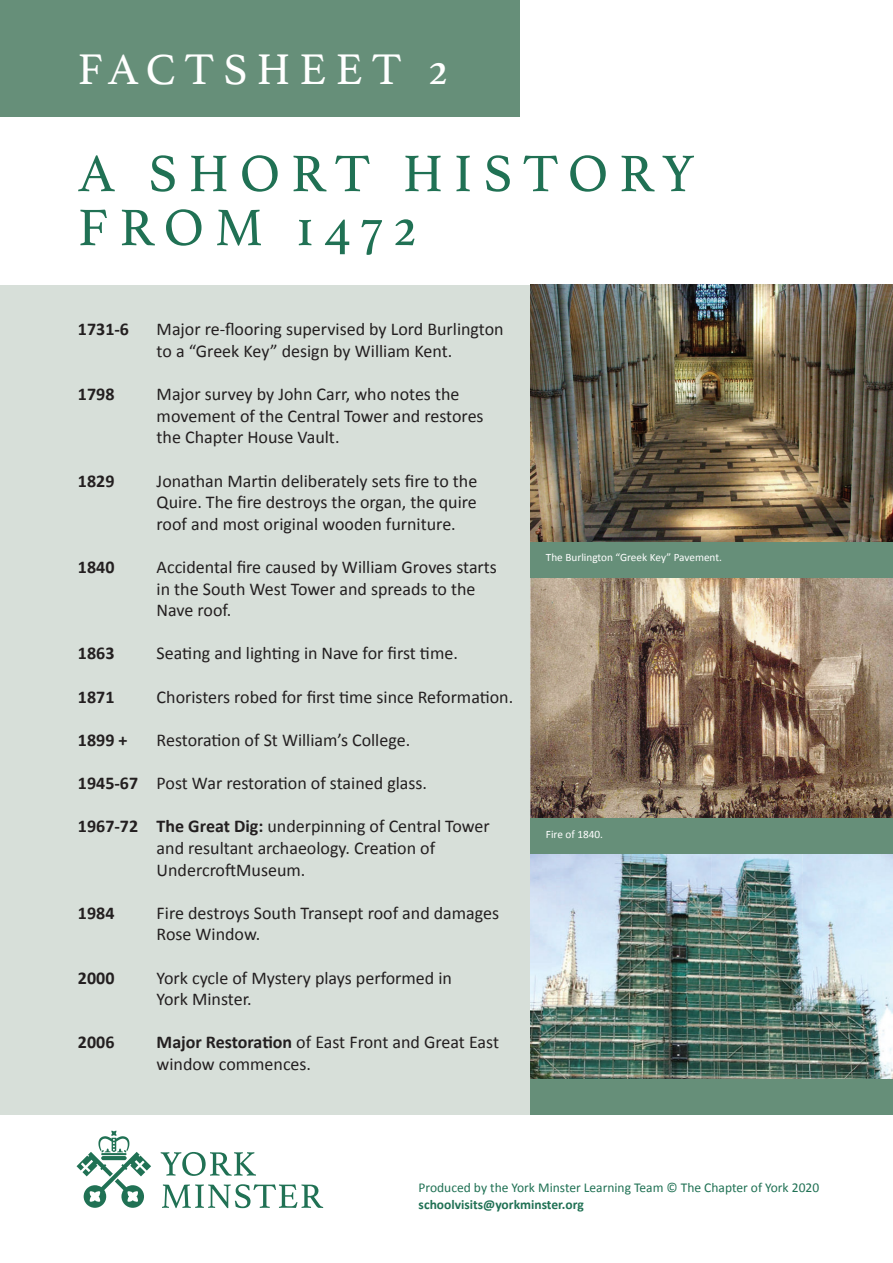
<style>
.page{position:relative;width:893px;height:1263px;background:#fff}
.page>*{position:absolute;margin:0;border:0;box-sizing:border-box;transform-origin:0 0}
.t1{font:54px/54px "Athelas";letter-spacing:.2em;color:#207154}
.t2{font:45px "Athelas";letter-spacing:.2em;color:#fff}
.t3{font:18px/21.6px "Calibri";color:#231f20}
.t4{font:700 18px "Calibri";color:#231f20}
.t5{font:13.5px "Calibri";color:#207154}
.t6{font:700 13.5px "Calibri";color:#207154}
.t7{font:11.25px "Calibri";color:#fff}
.s1{font-weight:700}
</style>
<div class="page">
<div style="left:0;top:285px;width:530px;height:829px;background:#d7dfd9"></div>
<div style="left:0;top:0;width:519px;height:116px;background:#668f79"></div>
<svg style="left:161px;top:1152px;width:95px;height:24px"></svg>
<svg style="left:162px;top:1184px;width:161px;height:24px"></svg>
<svg style="left:77px;top:1131px;width:74px;height:77px"></svg>
<img style="left:530px;top:577px;width:363px;height:241px">
<img style="left:530px;top:285px;width:363px;height:257px">
<img style="left:530px;top:853px;width:362px;height:226px">
<div style="left:530px;top:542px;width:363px;height:35px;background:#668f79"></div>
<div style="left:530px;top:818px;width:363px;height:35px;background:#668f79"></div>
<div style="left:530px;top:1079px;width:363px;height:35px;background:#668f79"></div>
<p class="t2" style="left:78px;top:33px;width:372px">FACTSHEET 2</p>
<p class="t1" style="left:78px;top:145px;width:618px">A SHORT HISTORY<br>FROM 1472</p>
<p class="t4" style="left:78px;top:318px;width:53px">1731‐6</p>
<p class="t4" style="left:78px;top:383px;width:38px">1798</p>
<p class="t4" style="left:78px;top:469px;width:38px">1829</p>
<p class="t4" style="left:78px;top:556px;width:38px">1840</p>
<p class="t4" style="left:78px;top:642px;width:38px">1863</p>
<p class="t4" style="left:78px;top:685px;width:38px">1871</p>
<p class="t4" style="left:78px;top:728px;width:51px">1899 +</p>
<p class="t4" style="left:78px;top:772px;width:62px">1945‐67</p>
<p class="t4" style="left:78px;top:815px;width:62px">1967‐72</p>
<p class="t4" style="left:78px;top:901px;width:38px">1984</p>
<p class="t4" style="left:78px;top:966px;width:38px">2000</p>
<p class="t4" style="left:78px;top:1031px;width:38px">2006</p>
<p class="t3" style="left:157px;top:319px;width:348px">Major re‐flooring supervised by Lord Burlington to a “Greek Key” design by William Kent.</p>
<p class="t3" style="left:157px;top:383px;width:304px">Major survey by John Carr, who notes the</p>
<p class="t3" style="left:157px;top:405px;width:329px">movement of the Central Tower and restores</p>
<p class="t3" style="left:157px;top:427px;width:184px">the Chapter House Vault.</p>
<p class="t3" style="left:157px;top:470px;width:322px">Jonathan Martin deliberately sets fire to the<br>Quire. The fire destroys the organ, the quire</p>
<p class="t3" style="left:157px;top:513px;width:301px">roof and most original wooden furniture.</p>
<p class="t3" style="left:157px;top:556px;width:342px">Accidental fire caused by William Groves starts</p>
<p class="t3" style="left:157px;top:578px;width:320px">in the South West Tower and spreads to the</p>
<p class="t3" style="left:157px;top:599px;width:76px">Nave roof.</p>
<p class="t3" style="left:157px;top:643px;width:303px">Seating and lighting in Nave for first time.</p>
<p class="t3" style="left:157px;top:686px;width:358px">Choristers robed for first time since Reformation.</p>
<p class="t3" style="left:157px;top:729px;width:255px">Restoration of St William’s College.</p>
<p class="t3" style="left:157px;top:772px;width:272px">Post War restoration of stained glass.</p>
<p class="t3" style="left:157px;top:815px;width:335px"><span class="s1">The Great Dig:</span> underpinning of Central Tower and resultant archaeology. Creation of</p>
<p class="t3" style="left:157px;top:859px;width:150px">UndercroftMuseum.</p>
<p class="t3" style="left:157px;top:902px;width:344px">Fire destroys South Transept roof and damages<br>Rose Window.</p>
<p class="t3" style="left:157px;top:967px;width:297px">York cycle of Mystery plays performed in</p>
<p class="t3" style="left:157px;top:988px;width:97px">York Minster.</p>
<p class="t3" style="left:157px;top:1031px;width:344px"><span class="s1">Major Restoration</span> of East Front and Great East window commences.</p>
<p class="t7" style="left:546px;top:550px;width:178px">The Burlington “Greek Key” Pavement.</p>
<p class="t7" style="left:546px;top:827px;width:59px">Fire of 1840.</p>
<p class="t5" style="left:419px;top:1179px;width:402px">Produced by the York Minster Learning Team © The Chapter of York 2020</p>
<p class="t6" style="left:419px;top:1196px;width:167px">schoolvisits@yorkminster.org</p>
</div>
